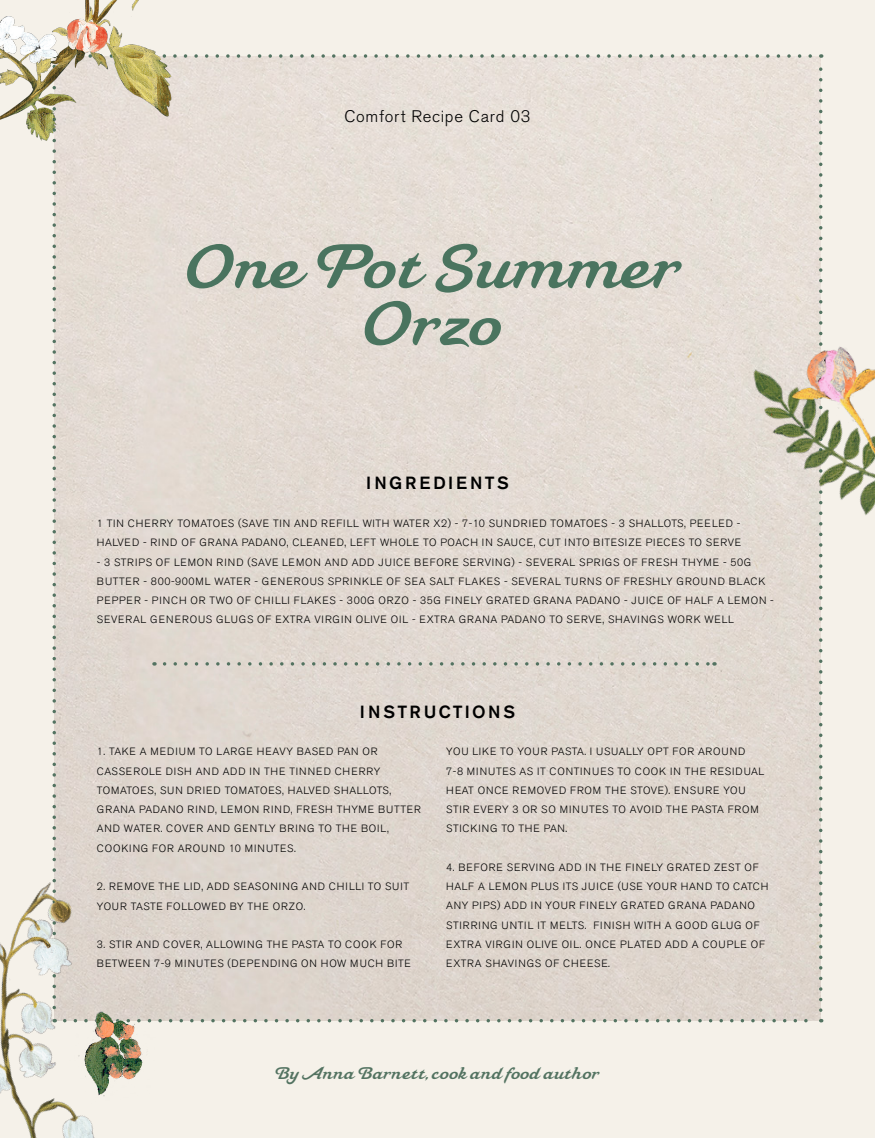
<style>
.page{position:relative;width:875px;height:1138px;background:#f5f1e9}
.page>*{position:absolute;margin:0;border:0;box-sizing:border-box;transform-origin:0 0}
.t1{font:61.25px/56.9px "Mahalia";color:#4a745f;text-align:center}
.t2{font:500 17.5px "Akzidenz Grotesk Pro";letter-spacing:.13em;color:#000}
.t3{font:500 17.5px "Akzidenz Grotesk Pro";letter-spacing:.17em;color:#000}
.t4{font:16.62px "Mahalia";letter-spacing:.035em;color:#537361}
.t5{font:300 16.62px "Akzidenz Grotesk Pro";letter-spacing:.045em;color:#000}
.t6{font:300 10.5px/19.2px "Akzidenz Grotesk Pro";letter-spacing:.08em;color:#000}
.t7{font:300 10.5px/19.2px "Akzidenz Grotesk Pro";letter-spacing:.06em;color:#000}
</style>
<div class="page">
<img style="left:56px;top:56px;width:765px;height:962px">
<svg style="left:52px;top:141px;width:4px;height:711px"></svg>
<svg style="left:215px;top:1018px;width:607px;height:4px"></svg>
<svg style="left:819px;top:54px;width:3px;height:956px"></svg>
<svg style="left:171px;top:54px;width:639px;height:4px"></svg>
<svg style="left:165px;top:662px;width:550px;height:3px;background:#bcbeb4"></svg>
<img style="left:702px;top:318px;width:173px;height:240px">
<img style="left:0;top:852px;width:215px;height:286px">
<img style="left:0;top:0;width:171px;height:141px">
<img style="left:753px;top:311px;width:122px;height:158px">
<h3 class="t5" style="left:344px;top:105px;width:188px">Comfort Recipe Card 03</h3>
<h1 class="t1" style="left:187px;top:239px;width:496px">One Pot Summer<br>Orzo</h1>
<h2 class="t3" style="left:366px;top:471px;width:144px">INGREDIENTS</h2>
<p class="t7" style="left:97px;top:514px;width:646px">1 TIN CHERRY TOMATOES (SAVE TIN AND REFILL WITH WATER X2) - 7-10 SUNDRIED TOMATOES - 3 SHALLOTS, PEELED -<br>HALVED - RIND OF GRANA PADANO, CLEANED, LEFT WHOLE TO POACH IN SAUCE, CUT INTO BITESIZE PIECES TO SERVE</p>
<p class="t6" style="left:97px;top:552px;width:678px">- 3 STRIPS OF LEMON RIND (SAVE LEMON AND ADD JUICE BEFORE SERVING) - SEVERAL SPRIGS OF FRESH THYME - 50G BUTTER - 800-900ML WATER - GENEROUS SPRINKLE OF SEA SALT FLAKES - SEVERAL TURNS OF FRESHLY GROUND BLACK PEPPER - PINCH OR TWO OF CHILLI FLAKES - 300G ORZO - 35G FINELY GRATED GRANA PADANO - JUICE OF HALF A LEMON - SEVERAL GENEROUS GLUGS OF EXTRA VIRGIN OLIVE OIL - EXTRA GRANA PADANO TO SERVE, SHAVINGS WORK WELL</p>
<h2 class="t2" style="left:360px;top:700px;width:157px">INSTRUCTIONS</h2>
<p class="t6" style="left:97px;top:742px;width:326px">1. TAKE A MEDIUM TO LARGE HEAVY BASED PAN OR CASSEROLE DISH AND ADD IN THE TINNED CHERRY TOMATOES, SUN DRIED TOMATOES, HALVED SHALLOTS, GRANA PADANO RIND, LEMON RIND, FRESH THYME BUTTER AND WATER. COVER AND GENTLY BRING TO THE BOIL, COOKING FOR AROUND 10 MINUTES.</p>
<p class="t6" style="left:97px;top:877px;width:314px">2. REMOVE THE LID, ADD SEASONING AND CHILLI TO SUIT<br>YOUR TASTE FOLLOWED BY THE ORZO.</p>
<p class="t6" style="left:97px;top:934px;width:316px">3. STIR AND COVER, ALLOWING THE PASTA TO COOK FOR<br>BETWEEN 7-9 MINUTES (DEPENDING ON HOW MUCH BITE</p>
<p class="t6" style="left:446px;top:742px;width:320px">YOU LIKE TO YOUR PASTA. I USUALLY OPT FOR AROUND 7-8 MINUTES AS IT CONTINUES TO COOK IN THE RESIDUAL HEAT ONCE REMOVED FROM THE STOVE). ENSURE YOU STIR EVERY 3 OR SO MINUTES TO AVOID THE PASTA FROM STICKING TO THE PAN.</p>
<p class="t6" style="left:446px;top:857px;width:324px">4. BEFORE SERVING ADD IN THE FINELY GRATED ZEST OF HALF A LEMON PLUS ITS JUICE (USE YOUR HAND TO CATCH ANY PIPS) ADD IN YOUR FINELY GRATED GRANA PADANO STIRRING UNTIL IT MELTS. FINISH WITH A GOOD GLUG OF EXTRA VIRGIN OLIVE OIL. ONCE PLATED ADD A COUPLE OF EXTRA SHAVINGS OF CHEESE.</p>
<h3 class="t4" style="left:275px;top:1061px;width:326px">By Anna Barnett, cook and food author</h3>
</div>
